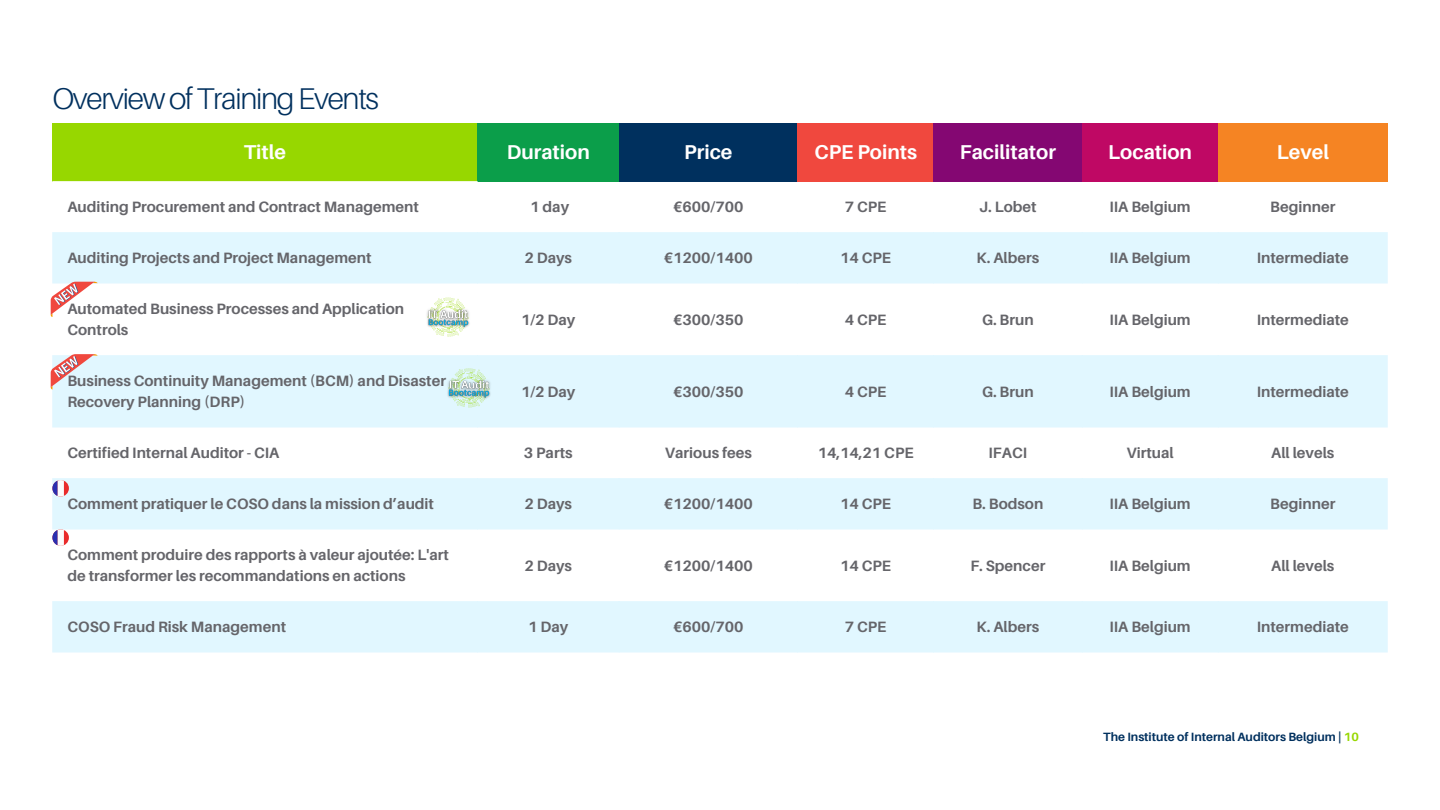
<style>
.page{position:relative;width:1440px;height:810px;background:#fff}
.page>*{position:absolute;margin:0;border:0;box-sizing:border-box;transform-origin:0 0}
.t1{font:300 30px "Aileron";letter-spacing:-.045em;color:#00305e}
.t2{font:700 20px "Aileron";color:#fff}
.t3{font:700 15px/21px "Aileron";color:#65656a}
.t4{font:700 12px "Aileron";color:#00305e}
.s1{color:#97d700}
</style>
<div class="page">
<div style="left:52px;top:124px;width:426px;height:58px;background:#97d700"></div>
<div style="left:477px;top:124px;width:142px;height:58px;background:#0b9e4a"></div>
<div style="left:619px;top:124px;width:179px;height:58px;background:#00305e"></div>
<div style="left:798px;top:124px;width:136px;height:58px;background:#f0483e"></div>
<div style="left:933px;top:124px;width:149px;height:58px;background:#840772"></div>
<div style="left:1082px;top:124px;width:136px;height:58px;background:#bf0864"></div>
<div style="left:1218px;top:124px;width:170px;height:58px;background:#f58423"></div>
<svg style="left:52px;top:232px;width:1336px;height:420px;fill:#e1f7ff"></svg>
<svg style="left:52px;top:529px;width:17px;height:17px"></svg>
<svg style="left:52px;top:529px;width:12px;height:17px"></svg>
<svg style="left:52px;top:480px;width:17px;height:17px"></svg>
<svg style="left:52px;top:480px;width:12px;height:17px"></svg>
<svg style="left:51px;top:354px;width:47px;height:35px;background:#e3c9cc"></svg>
<svg style="left:51px;top:282px;width:47px;height:35px"></svg>
<svg style="left:448px;top:368px;width:42px;height:39px"></svg>
<img style="left:445px;top:376px;width:48px;height:18px">
<img style="left:446px;top:387px;width:46px;height:15px">
<svg style="left:427px;top:298px;width:42px;height:39px"></svg>
<img style="left:425px;top:306px;width:48px;height:17px">
<img style="left:425px;top:316px;width:47px;height:15px">
<h1 class="t1" style="left:52px;top:80px;width:328px">Overview of Training Events</h1>
<h2 class="t2" style="left:244px;top:139px;width:44px">Title</h2>
<h2 class="t2" style="left:507px;top:139px;width:85px">Duration</h2>
<h2 class="t2" style="left:684px;top:139px;width:50px">Price</h2>
<h2 class="t2" style="left:814px;top:139px;width:104px">CPE Points</h2>
<h2 class="t2" style="left:960px;top:139px;width:98px">Facilitator</h2>
<h2 class="t2" style="left:1108px;top:139px;width:85px">Location</h2>
<h2 class="t2" style="left:1277px;top:139px;width:54px">Level</h2>
<p class="t3" style="left:67px;top:196px;width:353px">Auditing Procurement and Contract Management</p>
<p class="t3" style="left:530px;top:196px;width:40px">1 day</p>
<p class="t3" style="left:673px;top:196px;width:72px">€600/700</p>
<p class="t3" style="left:845px;top:196px;width:43px">7 CPE</p>
<p class="t3" style="left:979px;top:196px;width:59px">J. Lobet</p>
<p class="t3" style="left:1110px;top:196px;width:83px">IIA Belgium</p>
<p class="t3" style="left:1270px;top:196px;width:67px">Beginner</p>
<p class="t3" style="left:67px;top:247px;width:306px">Auditing Projects and Project Management</p>
<p class="t3" style="left:524px;top:247px;width:49px">2 Days</p>
<p class="t3" style="left:664px;top:247px;width:91px">€1200/1400</p>
<p class="t3" style="left:840px;top:247px;width:53px">14 CPE</p>
<p class="t3" style="left:977px;top:247px;width:64px">K. Albers</p>
<p class="t3" style="left:1110px;top:247px;width:83px">IIA Belgium</p>
<p class="t3" style="left:1257px;top:247px;width:94px">Intermediate</p>
<p class="t3" style="left:67px;top:298px;width:338px">Automated Business Processes and Application<br>Controls</p>
<p class="t3" style="left:521px;top:309px;width:56px">1/2 Day</p>
<p class="t3" style="left:673px;top:309px;width:72px">€300/350</p>
<p class="t3" style="left:845px;top:309px;width:43px">4 CPE</p>
<p class="t3" style="left:982px;top:309px;width:53px">G. Brun</p>
<p class="t3" style="left:1110px;top:309px;width:83px">IIA Belgium</p>
<p class="t3" style="left:1257px;top:309px;width:94px">Intermediate</p>
<p class="t3" style="left:67px;top:370px;width:380px">Business Continuity Management (BCM) and Disaster<br>Recovery Planning (DRP)</p>
<p class="t3" style="left:521px;top:381px;width:56px">1/2 Day</p>
<p class="t3" style="left:673px;top:381px;width:72px">€300/350</p>
<p class="t3" style="left:845px;top:381px;width:43px">4 CPE</p>
<p class="t3" style="left:982px;top:381px;width:53px">G. Brun</p>
<p class="t3" style="left:1110px;top:381px;width:83px">IIA Belgium</p>
<p class="t3" style="left:1257px;top:381px;width:94px">Intermediate</p>
<p class="t3" style="left:67px;top:442px;width:214px">Certified Internal Auditor - CIA</p>
<p class="t3" style="left:524px;top:442px;width:50px">3 Parts</p>
<p class="t3" style="left:665px;top:442px;width:89px">Various fees</p>
<p class="t3" style="left:818px;top:442px;width:97px">14,14,21 CPE</p>
<p class="t3" style="left:989px;top:442px;width:40px">IFACI</p>
<p class="t3" style="left:1126px;top:442px;width:49px">Virtual</p>
<p class="t3" style="left:1271px;top:442px;width:65px">All levels</p>
<p class="t3" style="left:67px;top:493px;width:368px">Comment pratiquer le COSO dans la mission d’audit</p>
<p class="t3" style="left:524px;top:493px;width:49px">2 Days</p>
<p class="t3" style="left:664px;top:493px;width:91px">€1200/1400</p>
<p class="t3" style="left:840px;top:493px;width:53px">14 CPE</p>
<p class="t3" style="left:972px;top:493px;width:72px">B. Bodson</p>
<p class="t3" style="left:1110px;top:493px;width:83px">IIA Belgium</p>
<p class="t3" style="left:1270px;top:493px;width:67px">Beginner</p>
<p class="t3" style="left:67px;top:544px;width:383px">Comment produire des rapports à valeur ajoutée: L'art de transformer les recommandations en actions</p>
<p class="t3" style="left:524px;top:555px;width:49px">2 Days</p>
<p class="t3" style="left:664px;top:555px;width:91px">€1200/1400</p>
<p class="t3" style="left:840px;top:555px;width:53px">14 CPE</p>
<p class="t3" style="left:970px;top:555px;width:77px">F. Spencer</p>
<p class="t3" style="left:1110px;top:555px;width:83px">IIA Belgium</p>
<p class="t3" style="left:1271px;top:555px;width:65px">All levels</p>
<p class="t3" style="left:67px;top:616px;width:220px">COSO Fraud Risk Management</p>
<p class="t3" style="left:528px;top:616px;width:42px">1 Day</p>
<p class="t3" style="left:673px;top:616px;width:72px">€600/700</p>
<p class="t3" style="left:845px;top:616px;width:43px">7 CPE</p>
<p class="t3" style="left:977px;top:616px;width:64px">K. Albers</p>
<p class="t3" style="left:1110px;top:616px;width:83px">IIA Belgium</p>
<p class="t3" style="left:1257px;top:616px;width:94px">Intermediate</p>
<p class="t4" style="left:1103px;top:729px;width:257px">The Institute of Internal Auditors Belgium | <span class="s1">10</span></p>
</div>
